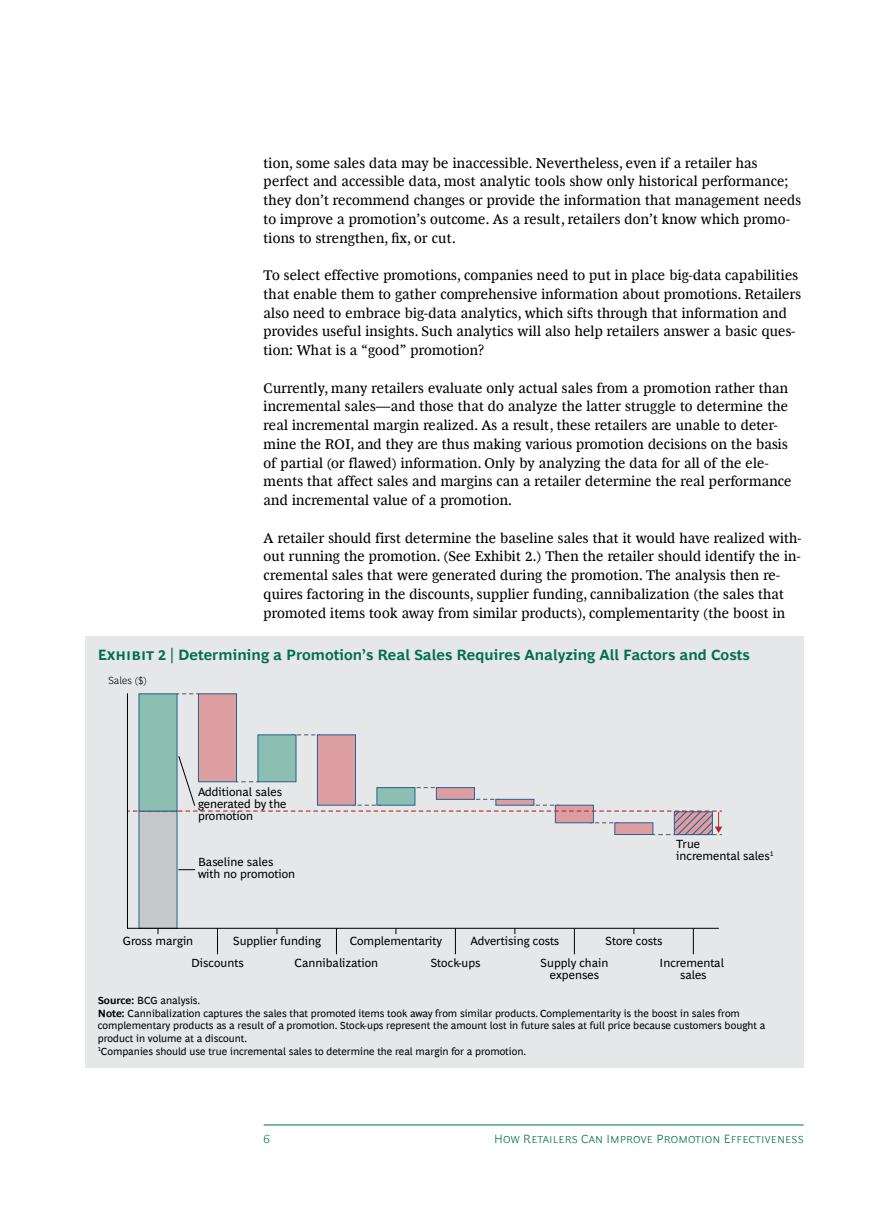
<style>
.page{position:relative;width:893px;height:1212px;background:#fff}
.page>*{position:absolute;margin:0;border:0;box-sizing:border-box;transform-origin:0 0}
.t1{font:700 15px "Henderson BCG Sans";letter-spacing:.005em;color:#006f51}
.t2{font:14.25px/18.8px "Henderson BCG Serif";letter-spacing:.015em;color:#000}
.t3{font:12px/12px "Henderson BCG Sans";color:#000}
.t4{font:300 12px "Henderson BCG Sans";letter-spacing:.01em;color:#006f51}
.t5{font:10.5px/12.8px "Henderson BCG Sans";color:#000}
.t6{font:300 10.5px "Henderson BCG Sans";color:#000}
.s1{font-weight:700}
</style>
<div class="page">
<hr style="left:264px;top:1125px;width:540px;height:1px;background:#006f51">
<div style="left:85px;top:636px;width:719px;height:432px;background:#e6e7e8"></div>
<svg style="left:296px;top:734px;width:20px;height:1px"></svg>
<div style="left:139px;top:811px;width:38px;height:118px;background:#c7c8ca"></div>
<div style="left:258px;top:734px;width:38px;height:48px;background:#8cbeb1;border:1px solid #276092"></div>
<svg style="left:177px;top:693px;width:21px;height:1px"></svg>
<div style="left:317px;top:734px;width:39px;height:71px;background:#dd9ea1;border:1px solid #276092"></div>
<hr style="left:127px;top:928px;width:591px;height:1px;background:#000">
<hr style="left:127px;top:694px;width:1px;height:234px;background:#000">
<div style="left:198px;top:693px;width:39px;height:89px;background:#dd9ea1;border:1px solid #276092"></div>
<div style="left:139px;top:693px;width:38px;height:118px;background:#8cbeb1;border:1px solid #276092"></div>
<svg style="left:217px;top:928px;width:1px;height:26px"></svg>
<svg style="left:336px;top:928px;width:1px;height:26px"></svg>
<svg style="left:455px;top:928px;width:1px;height:26px"></svg>
<svg style="left:574px;top:928px;width:1px;height:26px"></svg>
<svg style="left:693px;top:928px;width:1px;height:26px"></svg>
<svg style="left:128px;top:756px;width:594px;height:114px"></svg>
<p class="t2" style="left:264px;top:152px;width:539px">tion, some sales data may be inaccessible. Nevertheless, even if a retailer has perfect and accessible data, most analytic tools show only historical performance; they don’t recommend changes or provide the information that management needs to improve a promotion’s outcome. As a result, retailers don’t know which promo&shy;tions to strengthen, fix, or cut.</p>
<p class="t2" style="left:264px;top:265px;width:539px">To select effective promotions, companies need to put in place big-data capabilities that enable them to gather comprehensive information about promotions. Retailers also need to embrace big-data analytics, which sifts through that information and provides useful insights. Such analytics will also help retailers answer a basic ques&shy;tion: What is a “good” promotion?</p>
<p class="t2" style="left:264px;top:377px;width:529px">Currently, many retailers evaluate only actual sales from a promotion rather than incremental sales—and those that do analyze the latter struggle to determine the real incremental margin realized. As a result, these retailers are unable to deter&shy;mine the ROI, and they are thus making various promotion decisions on the basis of partial (or flawed) information. Only by analyzing the data for all of the ele&shy;ments that affect sales and margins can a retailer determine the real performance and incremental value of a promotion.</p>
<p class="t2" style="left:264px;top:527px;width:539px">A retailer should first determine the baseline sales that it would have realized with&shy;out running the promotion. (See Exhibit 2.) Then the retailer should identify the in&shy;cremental sales that were generated during the promotion. The analysis then re&shy;quires factoring in the discounts, supplier funding, cannibalization (the sales that promoted items took away from similar products), complementarity (the boost in</p>
<p class="t1" style="left:98px;top:644px;width:654px">Exhibit 2 | Determining a Promotion’s Real Sales Requires Analyzing All Factors and Costs</p>
<p class="t6" style="left:108px;top:672px;width:40px">Sales ($)</p>
<p class="t3" style="left:198px;top:785px;width:90px">Additional sales generated by the promotion</p>
<p class="t3" style="left:198px;top:854px;width:99px">Baseline sales with no promotion</p>
<p class="t3" style="left:676px;top:837px;width:99px">True<br>incremental sales<sup>1</sup></p>
<p class="t3" style="left:123px;top:934px;width:72px">Gross margin</p>
<p class="t3" style="left:350px;top:934px;width:94px">Complementarity</p>
<p class="t3" style="left:470px;top:934px;width:90px">Advertising costs</p>
<p class="t3" style="left:605px;top:934px;width:59px">Store costs</p>
<p class="t3" style="left:191px;top:956px;width:54px">Discounts</p>
<p class="t3" style="left:295px;top:956px;width:85px">Cannibalization</p>
<p class="t3" style="left:430px;top:956px;width:52px">Stock-ups</p>
<p class="t3" style="left:540px;top:956px;width:70px;text-align:center">Supply chain expenses</p>
<p class="t3" style="left:660px;top:956px;width:66px;text-align:center">Incremental sales</p>
<p class="t3" style="left:233px;top:934px;width:90px">Supplier funding</p>
<p class="t5" style="left:98px;top:993px;width:669px"><span class="s1">Source:</span> BCG analysis.<br><span class="s1">Note:</span> Cannibalization captures the sales that promoted items took away from similar products. Complementarity is the boost in sales from complementary products as a result of a promotion. Stock-ups represent the amount lost in future sales at full price because customers bought a product in volume at a discount.<br><sup>1</sup>Companies should use true incremental sales to determine the real margin for a promotion.</p>
<p class="t4" style="left:264px;top:1129px;width:8px">6</p>
<p class="t4" style="left:494px;top:1129px;width:311px">How Retailers Can Improve Promotion Effectiveness</p>
</div>
